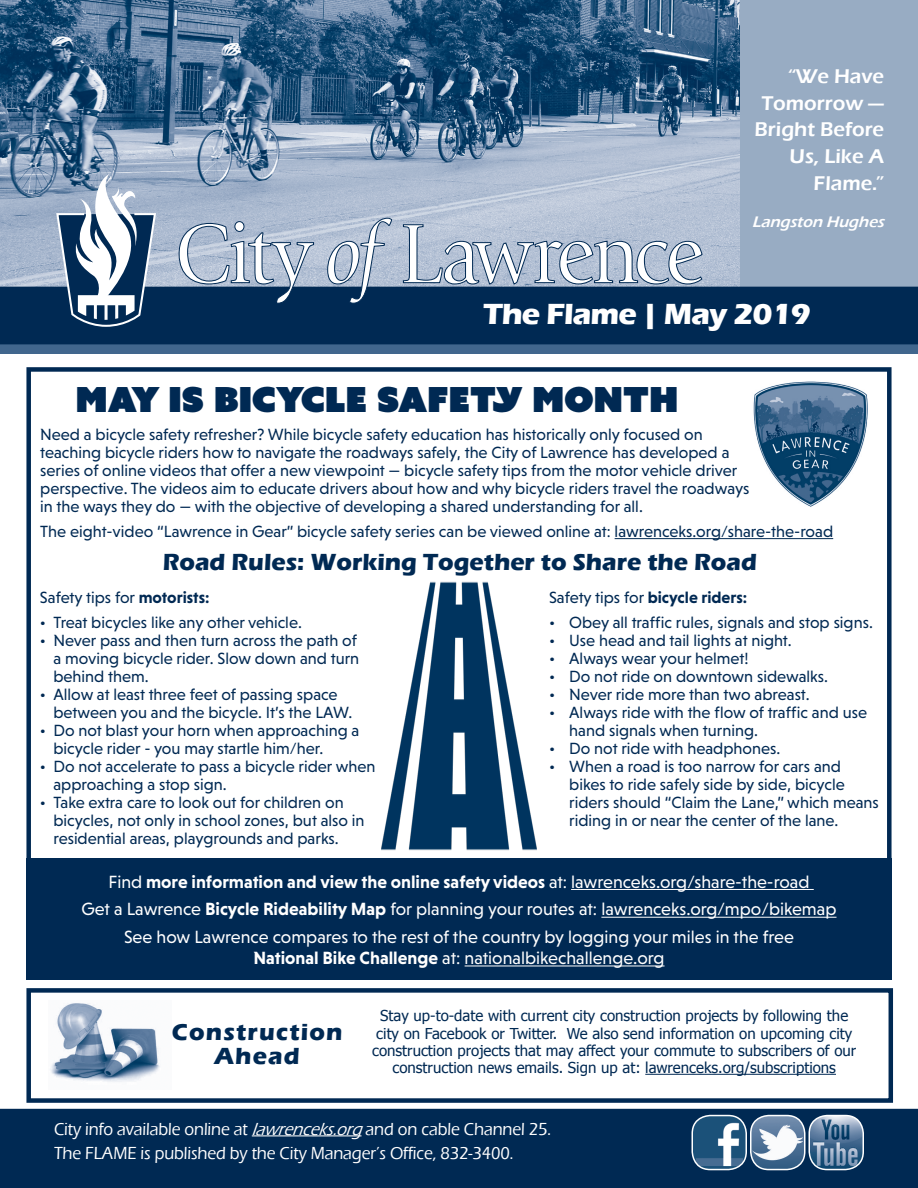
<style>
.page{position:relative;width:918px;height:1188px;background:#fff}
.page>*{position:absolute;margin:0;border:0;box-sizing:border-box;transform-origin:0 0}
.Body_Copy{font:34.5px "Azo Sans Uber";color:#002953}
.Body_Copy_with_Drop{font:700 30px "Eras ITC";letter-spacing:-.03em;color:#fff}
.Body_Copy-2{font:700 24px "Eras ITC";color:#002953}
.Body_Copy-3{font:700 24px/24px "Eras ITC";letter-spacing:.05em;color:#002953;text-align:center}
.Headlines{font:600 20.4px/26.7px "Eras ITC";color:#fff;text-align:right}
.Body_Copy-4{font:18px/21px "Niveau Grotesk";color:#fff;text-align:center}
.Sub-Head{font:500 18px "Eras ITC";letter-spacing:-.005em;color:#fff;scale:.92 1}
.Body_Copy-5{font:700 18px "Niveau Grotesk";color:#fff}
.Body_Copy-6{font:16.5px/18px "Niveau Grotesk";color:#002953}
.Body_Copy-7{font:700 16.5px "Niveau Grotesk";color:#002953}
.Headlines-2{font:italic 600 15.75px "Eras ITC";color:#fff}
.Body_Copy-8{font:15px/17.2px "Tahoma";color:#002953;text-align:center}
.s1{font-weight:700}
.s2{font-weight:400}
.s3{font-style:italic}
</style>
<div class="page">
<div style="left:740px;top:0;width:178px;height:288px;background:#98acc3"></div>
<img style="left:0;top:0;width:740px;height:287px">
<img style="left:381px;top:581px;width:155px;height:270px">
<div style="left:0;top:1109px;width:918px;height:79px;background:#002953"></div>
<hr style="left:252px;top:1135px;width:110px;height:1px;background:#fff">
<img style="left:692px;top:1116px;width:54px;height:54px">
<div style="left:692px;top:1115px;width:55px;height:55px;border:2px solid #fff;border-radius:18px"></div>
<img style="left:751px;top:1116px;width:54px;height:54px">
<div style="left:750px;top:1115px;width:56px;height:55px;border:2px solid #fff;border-radius:18px"></div>
<img style="left:809px;top:1116px;width:54px;height:54px">
<div style="left:809px;top:1115px;width:55px;height:55px;border:2px solid #fff;border-radius:18px"></div>
<div style="left:0;top:321px;width:918px;height:32px;background:#41668d"></div>
<div style="left:0;top:287px;width:918px;height:57px;background:#002953"></div>
<svg style="left:178px;top:221px;width:137px;height:83px;background:#8ea0b7"></svg>
<svg style="left:327px;top:217px;width:66px;height:87px;background:#92a4ba"></svg>
<svg style="left:403px;top:224px;width:300px;height:61px"></svg>
<svg style="left:55px;top:174px;width:102px;height:167px"></svg>
<div style="left:26px;top:988px;width:867px;height:115px;background:#fff;border:4px solid #002953"></div>
<hr style="left:645px;top:1074px;width:191px;height:1px;background:#002953">
<img style="left:50px;top:1003px;width:110px;height:79px">
<hr style="left:615px;top:538px;width:218px;height:1px;background:#002953">
<div style="left:26px;top:858px;width:866px;height:122px;background:#002953"></div>
<hr style="left:571px;top:889px;width:243px;height:1px;background:#fff">
<hr style="left:601px;top:917px;width:236px;height:1px;background:#fff">
<hr style="left:465px;top:966px;width:200px;height:1px;background:#fff">
<img style="left:753px;top:381px;width:115px;height:126px">
<p class="Headlines" style="left:755px;top:63px;width:131px">“We Have<br>Tomorrow —<br>Bright Before<br>Us, Like A<br>Flame.”</p>
<p class="Headlines-2" style="left:752px;top:213px;width:137px">Langston Hughes</p>
<p class="Body_Copy_with_Drop" style="left:483px;top:297px;width:329px">The Flame | May 2019</p>
<p class="Body_Copy" style="left:76px;top:376px;width:604px">MAY IS BICYCLE SAFETY MONTH</p>
<p class="Body_Copy-6" style="left:40px;top:426px;width:711px">Need a bicycle safety refresher? While bicycle safety education has historically only focused on teaching bicycle riders how to navigate the roadways safely, the City of Lawrence has developed a series of online videos that offer a new viewpoint — bicycle safety tips from the motor vehicle driver perspective. The videos aim to educate drivers about how and why bicycle riders travel the roadways in the ways they do — with the objective of developing a shared understanding for all.</p>
<p class="Body_Copy-6" style="left:40px;top:522px;width:794px">The eight-video “Lawrence in Gear” bicycle safety series can be viewed online at: lawrenceks.org/share-the-road</p>
<p class="Body_Copy-2" style="left:163px;top:548px;width:596px">Road Rules: Working Together to Share the Road</p>
<p class="Body_Copy-6" style="left:40px;top:589px;width:171px">Safety tips for <span class="s1">motorists:</span></p>
<p class="Body_Copy-6" style="left:40px;top:613px;width:263px">• Treat bicycles like any other vehicle.</p>
<p class="Body_Copy-6" style="left:53px;top:631px;width:307px;text-indent:-14px">• Never pass and then turn across the path of a moving bicycle rider. Slow down and turn behind them.</p>
<p class="Body_Copy-6" style="left:53px;top:685px;width:300px;text-indent:-14px">• Allow at least three feet of passing space between you and the bicycle. It’s the LAW.</p>
<p class="Body_Copy-6" style="left:53px;top:721px;width:308px;text-indent:-14px">• Do not blast your horn when approaching a bicycle rider - you may startle him/her.</p>
<p class="Body_Copy-6" style="left:53px;top:757px;width:323px;text-indent:-14px">• Do not accelerate to pass a bicycle rider when approaching a stop sign.</p>
<p class="Body_Copy-6" style="left:53px;top:793px;width:313px;text-indent:-14px">• Take extra care to look out for children on bicycles, not only in school zones, but also in residential areas, playgrounds and parks.</p>
<p class="Body_Copy-7" style="left:549px;top:588px;width:200px"><span class="s2">Safety tips for</span> bicycle riders:</p>
<p class="Body_Copy-6" style="left:549px;top:613px;width:325px">• Obey all traffic rules, signals and stop signs.</p>
<p class="Body_Copy-6" style="left:549px;top:631px;width:244px">• Use head and tail lights at night.</p>
<p class="Body_Copy-6" style="left:549px;top:649px;width:201px">• Always wear your helmet!</p>
<p class="Body_Copy-6" style="left:549px;top:667px;width:281px">• Do not ride on downtown sidewalks.</p>
<p class="Body_Copy-6" style="left:549px;top:685px;width:262px">• Never ride more than two abreast.</p>
<p class="Body_Copy-6" style="left:569px;top:703px;width:299px;text-indent:-20px">• Always ride with the flow of traffic and use hand signals when turning.</p>
<p class="Body_Copy-6" style="left:549px;top:739px;width:233px">• Do not ride with headphones.</p>
<p class="Body_Copy-6" style="left:569px;top:757px;width:311px;text-indent:-20px">• When a road is too narrow for cars and bikes to ride safely side by side, bicycle riders should “Claim the Lane,” which means riding in or near the center of the lane.</p>
<p class="Body_Copy-5" style="left:108px;top:871px;width:703px"><span class="s2">Find</span> more information and view the online safety videos <span class="s2">at: lawrenceks.org/share-the-road</span></p>
<p class="Body_Copy-4" style="left:81px;top:899px;width:757px">Get a Lawrence <span class="s1">Bicycle Rideability Map</span> for planning your routes at: lawrenceks.org/mpo/bikemap</p>
<p class="Body_Copy-4" style="left:124px;top:926px;width:671px">See how Lawrence compares to the rest of the country by logging your miles in the free<br><span class="s1">National Bike Challenge</span> at: nationalbikechallenge.org</p>
<p class="Body_Copy-3" style="left:172px;top:1020px;width:172px">Construction<br>Ahead</p>
<p class="Body_Copy-8" style="left:372px;top:1007px;width:486px">Stay up-to-date with current city construction projects by following the city on Facebook or Twitter. We also send information on upcoming city construction projects that may affect your commute to subscribers of our construction news emails. Sign up at: lawrenceks.org/subscriptions</p>
<p class="Sub-Head" style="left:54px;top:1119px;width:542px">City info available online at <span class="s3">lawrenceks.org</span>and on cable Channel 25.</p>
<p class="Sub-Head" style="left:54px;top:1143px;width:501px">The FLAME is published by the City Manager’s Office, 832-3400.</p>
</div>
